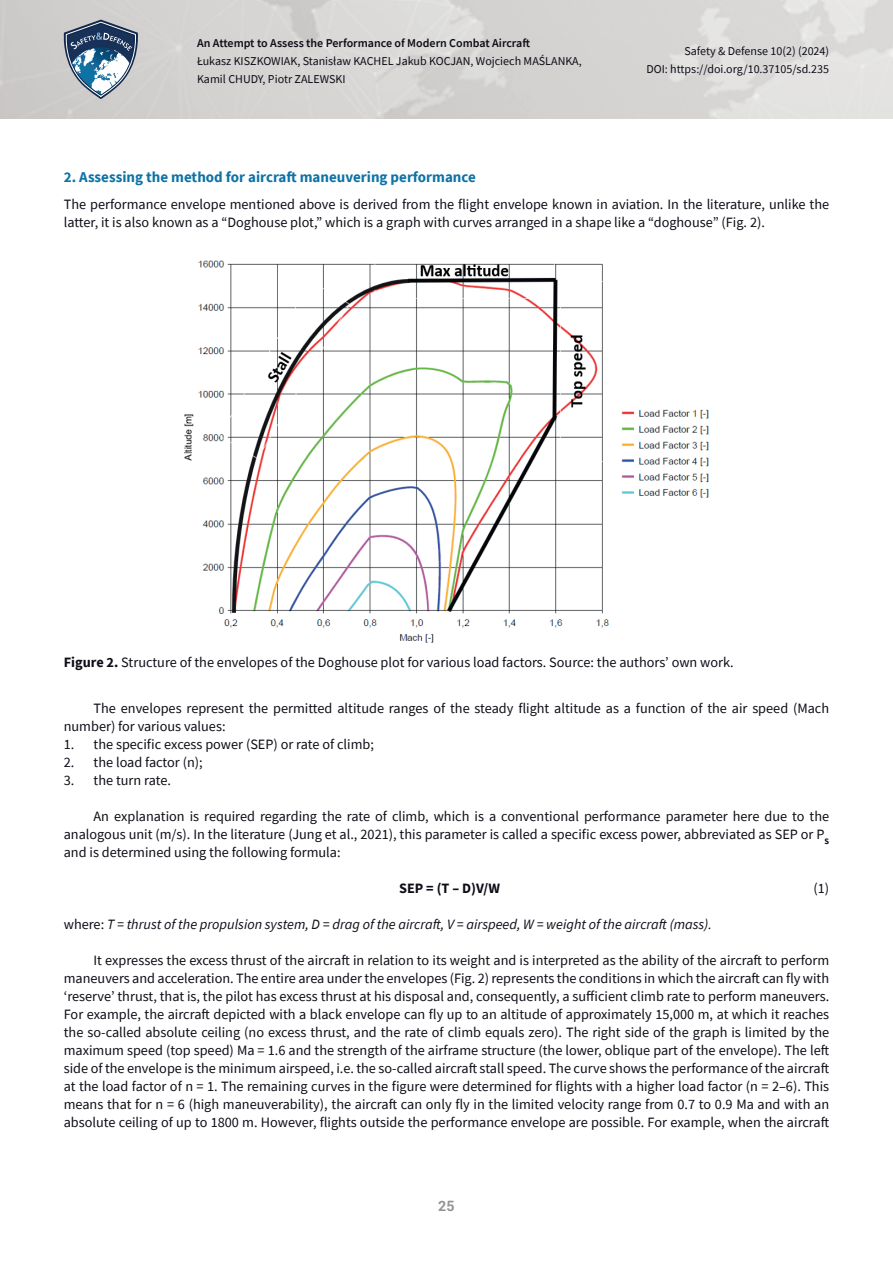
<style>
.page{position:relative;width:893px;height:1263px;background:#fff}
.page>*{position:absolute;margin:0;border:0;box-sizing:border-box;transform-origin:0 0}
.t1{font:700 15px "Source Sans Pro";color:#0e73a6}
.t2{font:14.25px/18px "Source Sans Pro";color:#0e0c15}
.t3{font:italic 14.25px "Source Sans Pro";color:#0e0c15}
.t4{font:700 14.25px "Source Sans Pro";color:#0e0c15}
.t5{font:700 14.25px "Roboto";color:#919598}
.t6{font:12px/18px "Source Sans Pro";color:#0e0c15;text-align:right}
.t7{font:600 12px "Source Sans Pro";color:#0e0c15}
.s1{font-weight:700}
.s2{font-style:normal}
</style>
<div class="page">
<svg style="left:64px;top:20px;width:74px;height:79px;background:#8093a7"></svg>
<img style="left:184px;top:260px;width:525px;height:383px">
<p class="t7" style="left:197px;top:35px;width:334px">An Attempt to Assess the Performance of Modern Combat Aircraft</p>
<p class="t6" style="left:197px;top:52px;width:386px;text-align:left">Łukasz KISZKOWIAK, Stanisław KACHEL Jakub KOCJAN, Wojciech MAŚLANKA,<br>Kamil CHUDY, Piotr ZALEWSKI</p>
<p class="t6" style="left:646px;top:42px;width:184px">Safety &amp; Defense 10(2) (2024)<br>DOI: https://doi.org/10.37105/sd.235</p>
<p class="t1" style="left:64px;top:167px;width:414px">2. Assessing the method for aircraft maneuvering performance</p>
<p class="t2" style="left:64px;top:195px;width:767px">The performance envelope mentioned above is derived from the flight envelope known in aviation. In the literature, unlike the latter, it is also known as a “Doghouse plot,” which is a graph with curves arranged in a shape like a “doghouse” (Fig. 2).</p>
<p class="t2" style="left:64px;top:653px;width:672px"><span class="s1">Figure 2.</span> Structure of the envelopes of the Doghouse plot for various load factors. Source: the authors’ own work.</p>
<p class="t2" style="left:64px;top:699px;width:767px;text-indent:30px">The envelopes represent the permitted altitude ranges of the steady flight altitude as a function of the air speed (Mach number) for various values:</p>
<p class="t2" style="left:64px;top:735px;width:312px">1. the specific excess power (SEP) or rate of climb;</p>
<p class="t2" style="left:64px;top:753px;width:140px">2. the load factor (n);</p>
<p class="t2" style="left:64px;top:771px;width:109px">3. the turn rate.</p>
<p class="t2" style="left:64px;top:807px;width:767px;text-align:justify;text-indent:30px">An explanation is required regarding the rate of climb, which is a conventional performance parameter here due to the analogous unit (m/s). In the literature (Jung et al., 2021), this parameter is called a specific excess power, abbreviated as SEP or P<sub>S </sub>and is determined using the following formula:</p>
<p class="t4" style="left:399px;top:878px;width:102px">SEP = (T – D)V/W</p>
<p class="t2" style="left:813px;top:879px;width:17px">(1)</p>
<p class="t3" style="left:64px;top:915px;width:650px"><span class="s2">where:</span> T = thrust of the propulsion system, D = drag of the aircraft, V = airspeed, W = weight of the aircraft (mass).</p>
<p class="t2" style="left:64px;top:951px;width:767px;text-align:justify;text-indent:30px">It expresses the excess thrust of the aircraft in relation to its weight and is interpreted as the ability of the aircraft to perform maneuvers and acceleration. The entire area under the envelopes (Fig. 2) represents the conditions in which the aircraft can fly with ‘reserve’ thrust, that is, the pilot has excess thrust at his disposal and, consequently, a sufficient climb rate to perform maneuvers.<br>For example, the aircraft depicted with a black envelope can fly up to an altitude of approximately 15,000 m, at which it reaches the so-called absolute ceiling (no excess thrust, and the rate of climb equals zero). The right side of the graph is limited by the maximum speed (top speed) Ma = 1.6 and the strength of the airframe structure (the lower, oblique part of the envelope). The left side of the envelope is the minimum airspeed, i.e. the so-called aircraft stall speed. The curve shows the performance of the aircraft at the load factor of n = 1. The remaining curves in the figure were determined for flights with a higher load factor (n = 2–6). This means that for n = 6 (high maneuverability), the aircraft can only fly in the limited velocity range from 0.7 to 0.9 Ma and with an absolute ceiling of up to 1800 m. However, flights outside the performance envelope are possible. For example, when the aircraft</p>
<p class="t5" style="left:438px;top:1196px;width:18px">25</p>
</div>
